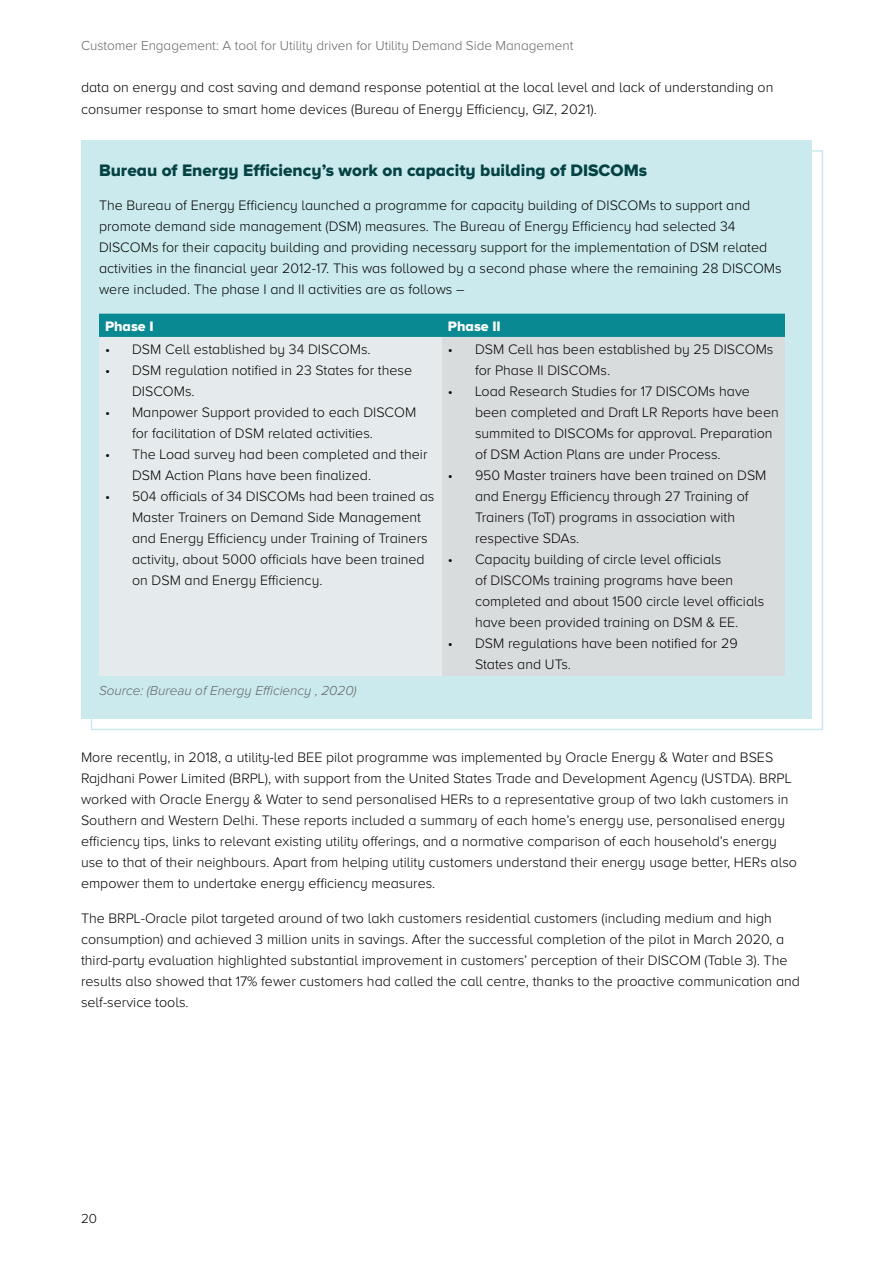
<style>
.page{position:relative;width:893px;height:1263px;background:#fff}
.page>*{position:absolute;margin:0;border:0;box-sizing:border-box;transform-origin:0 0}
.t1{font:17.25px "Proxima Nova A Extrabld";color:#044244}
.t2{font:300 14.25px/21px "Proxima Nova A";color:#000}
.t3{font:14.25px "Proxima Nova A Extrabld";color:#fff}
.t4{font:300 13.5px "Proxima Nova A";color:#646464}
.t5{font:italic 300 13.5px "Proxima Nova A";color:#636466}
.t6{font:300 13.5px "Proxima Nova A";color:#000}
</style>
<div class="page">
<div style="left:81px;top:140px;width:731px;height:579px;background:#cbeaed"></div>
<div style="left:99px;top:314px;width:686px;height:23px;background:#098991"></div>
<div style="left:99px;top:337px;width:343px;height:338px;background:#e5ebec"></div>
<div style="left:442px;top:337px;width:343px;height:338px;background:#d9dcdd"></div>
<p class="t4" style="left:81px;top:38px;width:494px">Customer Engagement: A tool for Utility driven for Utility Demand Side Management</p>
<p class="t2" style="left:81px;top:77px;width:694px;line-height:21.6px">data on energy and cost saving and demand response potential at the local level and lack of understanding on consumer response to smart home devices (Bureau of Energy Efficiency, GIZ, 2021).</p>
<p class="t1" style="left:99px;top:160px;width:550px">Bureau of Energy Efficiency’s work on capacity building of DISCOMs</p>
<p class="t2" style="left:99px;top:195px;width:684px">The Bureau of Energy Efficiency launched a programme for capacity building of DISCOMs to support and promote demand side management (DSM) measures. The Bureau of Energy Efficiency had selected 34<br>DISCOMs for their capacity building and providing necessary support for the implementation of DSM related activities in the financial year 2012-17. This was followed by a second phase where the remaining 28 DISCOMs were included. The phase I and II activities are as follows –</p>
<p class="t3" style="left:105px;top:318px;width:50px">Phase I</p>
<p class="t3" style="left:448px;top:318px;width:54px">Phase II</p>
<p class="t2" style="left:105px;top:339px;width:267px">• DSM Cell established by 34 DISCOMs.</p>
<p class="t2" style="left:132px;top:360px;width:282px;text-indent:-27px">• DSM regulation notified in 23 States for these<br>DISCOMs.</p>
<p class="t2" style="left:132px;top:402px;width:286px;text-indent:-27px">• Manpower Support provided to each DISCOM for facilitation of DSM related activities.</p>
<p class="t2" style="left:132px;top:444px;width:297px;text-indent:-27px">• The Load survey had been completed and their<br>DSM Action Plans have been finalized.</p>
<p class="t2" style="left:132px;top:486px;width:304px;text-indent:-27px">• 504 officials of 34 DISCOMs had been trained as Master Trainers on Demand Side Management and Energy Efficiency under Training of Trainers activity, about 5000 officials have been trained on DSM and Energy Efficiency.</p>
<p class="t2" style="left:475px;top:339px;width:300px;text-indent:-27px">• DSM Cell has been established by 25 DISCOMs for Phase II DISCOMs.</p>
<p class="t2" style="left:475px;top:381px;width:305px;text-indent:-27px">• Load Research Studies for 17 DISCOMs have been completed and Draft LR Reports have been summited to DISCOMs for approval. Preparation of DSM Action Plans are under Process.</p>
<p class="t2" style="left:475px;top:465px;width:293px;text-indent:-27px">• 950 Master trainers have been trained on DSM and Energy Efficiency through 27 Training of Trainers (ToT) programs in association with respective SDAs.</p>
<p class="t2" style="left:475px;top:549px;width:291px;text-indent:-27px">• Capacity building of circle level officials<br>of DISCOMs training programs have been completed and about 1500 circle level officials have been provided training on DSM &amp; EE.</p>
<p class="t2" style="left:475px;top:633px;width:264px;text-indent:-27px">• DSM regulations have been notified for 29<br>States and UTs.</p>
<p class="t5" style="left:99px;top:683px;width:259px">Source: (Bureau of Energy Efficiency , 2020)</p>
<p class="t2" style="left:81px;top:746px;width:718px">More recently, in 2018, a utility-led BEE pilot programme was implemented by Oracle Energy &amp; Water and BSES Rajdhani Power Limited (BRPL), with support from the United States Trade and Development Agency (USTDA). BRPL worked with Oracle Energy &amp; Water to send personalised HERs to a representative group of two lakh customers in Southern and Western Delhi. These reports included a summary of each home’s energy use, personalised energy efficiency tips, links to relevant existing utility offerings, and a normative comparison of each household’s energy use to that of their neighbours. Apart from helping utility customers understand their energy usage better, HERs also empower them to undertake energy efficiency measures.</p>
<p class="t2" style="left:81px;top:907px;width:720px">The BRPL-Oracle pilot targeted around of two lakh customers residential customers (including medium and high consumption) and achieved 3 million units in savings. After the successful completion of the pilot in March 2020, a third-party evaluation highlighted substantial improvement in customers’ perception of their DISCOM (Table 3). The results also showed that 17% fewer customers had called the call centre, thanks to the proactive communication and self-service tools.</p>
<p class="t6" style="left:81px;top:1211px;width:18px">20</p>
</div>
